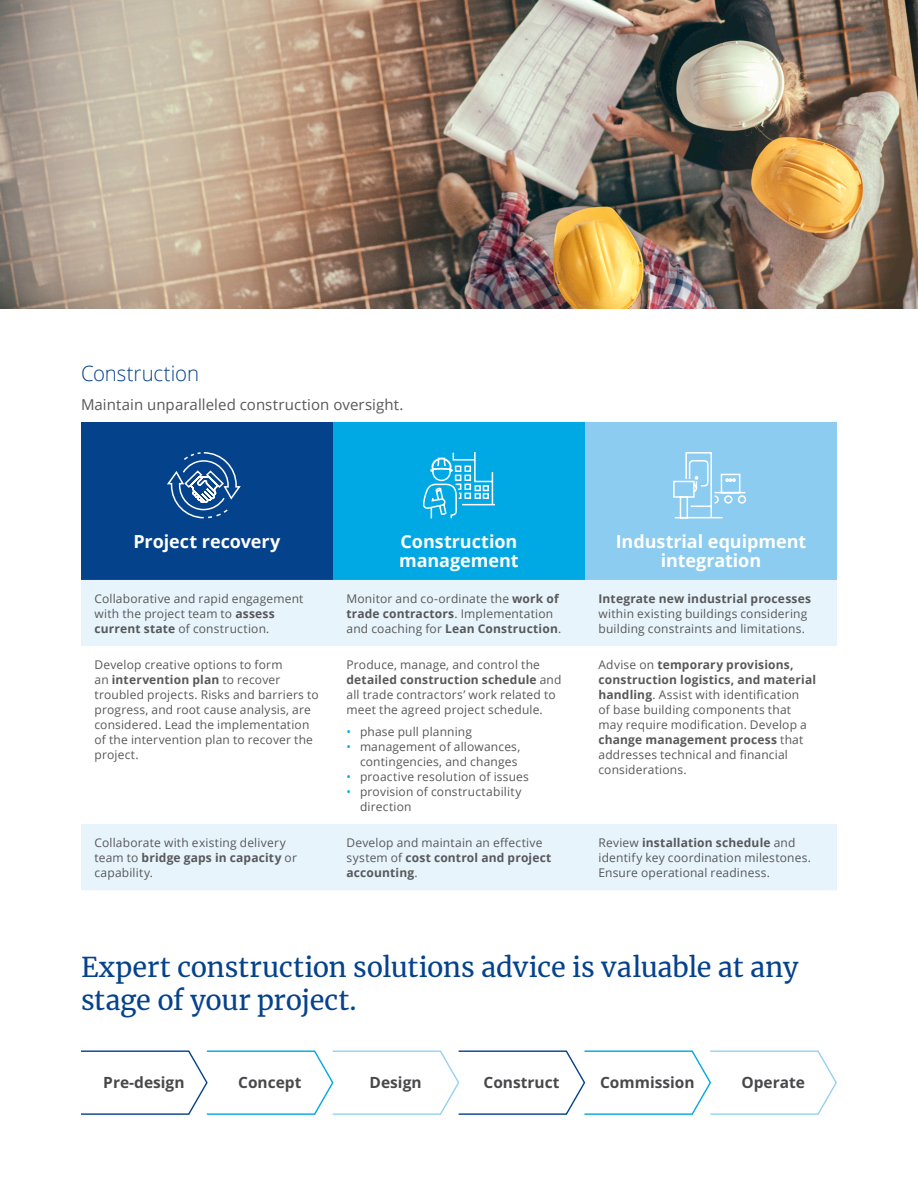
<style>
.page{position:relative;width:918px;height:1188px;background:#fff}
.page>*{position:absolute;margin:0;border:0;box-sizing:border-box;transform-origin:0 0}
.Intro{font:27px/33px "Merriweather";letter-spacing:-.01em;color:#05428c}
.t1{font:300 21px "Open Sans";letter-spacing:-.005em;color:#05428c}
.t2{font:700 18px/19.5px "Open Sans";letter-spacing:-.005em;color:#fff}
.t3{font:700 15.45px "Open Sans";color:#49494c}
.BODY{font:15px "Open Sans";letter-spacing:.005em;color:#57585a}
.t4{font:12px/15px "Open Sans";letter-spacing:.015em;color:#57585a}
.s1{font-weight:700}
.s2{color:#00a8e4}
</style>
<div class="page">
<img style="left:0;top:0;width:918px;height:309px">
<div style="left:81px;top:423px;width:252px;height:157px;background:#05428c"></div>
<div style="left:333px;top:423px;width:252px;height:157px;background:#00a8e4"></div>
<div style="left:585px;top:423px;width:252px;height:157px;background:#8bccf0"></div>
<svg style="left:81px;top:580px;width:756px;height:310px"></svg>
<svg style="left:81px;top:1050px;width:756px;height:65px"></svg>
<svg style="left:167px;top:452px;width:74px;height:67px"></svg>
<svg style="left:423px;top:452px;width:72px;height:67px"></svg>
<svg style="left:673px;top:452px;width:74px;height:67px"></svg>
<h3 class="t1" style="left:81px;top:359px;width:120px">Construction</h3>
<p class="BODY" style="left:81px;top:394px;width:324px">Maintain unparalleled construction oversight.</p>
<p class="t2" style="left:134px;top:531px;width:149px">Project recovery</p>
<p class="t2" style="left:399px;top:531px;width:121px">Construction management</p>
<p class="t2" style="left:616px;top:531px;width:192px;text-align:center">Industrial equipment integration</p>
<p class="t4" style="left:94px;top:590px;width:210px">Collaborative and rapid engagement with the project team to <span class="s1">assess current state</span> of construction.</p>
<p class="t4" style="left:346px;top:590px;width:216px">Monitor and co-ordinate the <span class="s1">work of trade contractors</span>. Implementation and coaching for <span class="s1">Lean Construction</span>.</p>
<p class="t4" style="left:598px;top:590px;width:214px"><span class="s1">Integrate new industrial processes </span>within existing buildings considering building constraints and limitations.</p>
<p class="t4" style="left:94px;top:657px;width:226px">Develop creative options to form<br>an <span class="s1">intervention plan</span> to recover troubled projects. Risks and barriers to progress, and root cause analysis, are considered. Lead the implementation of the intervention plan to recover the project.</p>
<p class="t4" style="left:346px;top:657px;width:217px">Produce, manage, and control the <span class="s1">detailed construction schedule</span> and all trade contractors’ work related to meet the agreed project schedule.</p>
<p class="t4" style="left:598px;top:657px;width:219px">Advise on <span class="s1">temporary provisions, construction logistics, and material handling</span>. Assist with identification<br>of base building components that may require modification. Develop a <span class="s1">change management process</span> that addresses technical and financial considerations.</p>
<p class="t4" style="left:346px;top:723px;width:127px"><span class="s2">•</span> phase pull planning</p>
<p class="t4" style="left:346px;top:738px;width:175px;text-align:right"><span class="s2">•</span> management of allowances, contingencies, and changes</p>
<p class="t4" style="left:346px;top:768px;width:184px"><span class="s2">•</span> proactive resolution of issues</p>
<p class="t4" style="left:360px;top:783px;width:163px;text-indent:-14px"><span class="s2">•</span> provision of constructability direction</p>
<p class="t4" style="left:94px;top:835px;width:204px">Collaborate with existing delivery team to <span class="s1">bridge gaps in capacity</span> or capability.</p>
<p class="t4" style="left:346px;top:835px;width:207px">Develop and maintain an effective system of <span class="s1">cost control and project accounting</span>.</p>
<p class="t4" style="left:598px;top:835px;width:214px">Review <span class="s1">installation schedule</span> and identify key coordination milestones.<br>Ensure operational readiness.</p>
<p class="Intro" style="left:81px;top:950px;width:719px">Expert construction solutions advice is valuable at any stage of your project.</p>
<p class="t3" style="left:103px;top:1072px;width:83px">Pre-design</p>
<p class="t3" style="left:238px;top:1072px;width:65px">Concept</p>
<p class="t3" style="left:370px;top:1072px;width:54px">Design</p>
<p class="t3" style="left:484px;top:1072px;width:78px">Construct</p>
<p class="t3" style="left:600px;top:1072px;width:96px">Commission</p>
<p class="t3" style="left:741px;top:1072px;width:65px">Operate</p>
</div>
